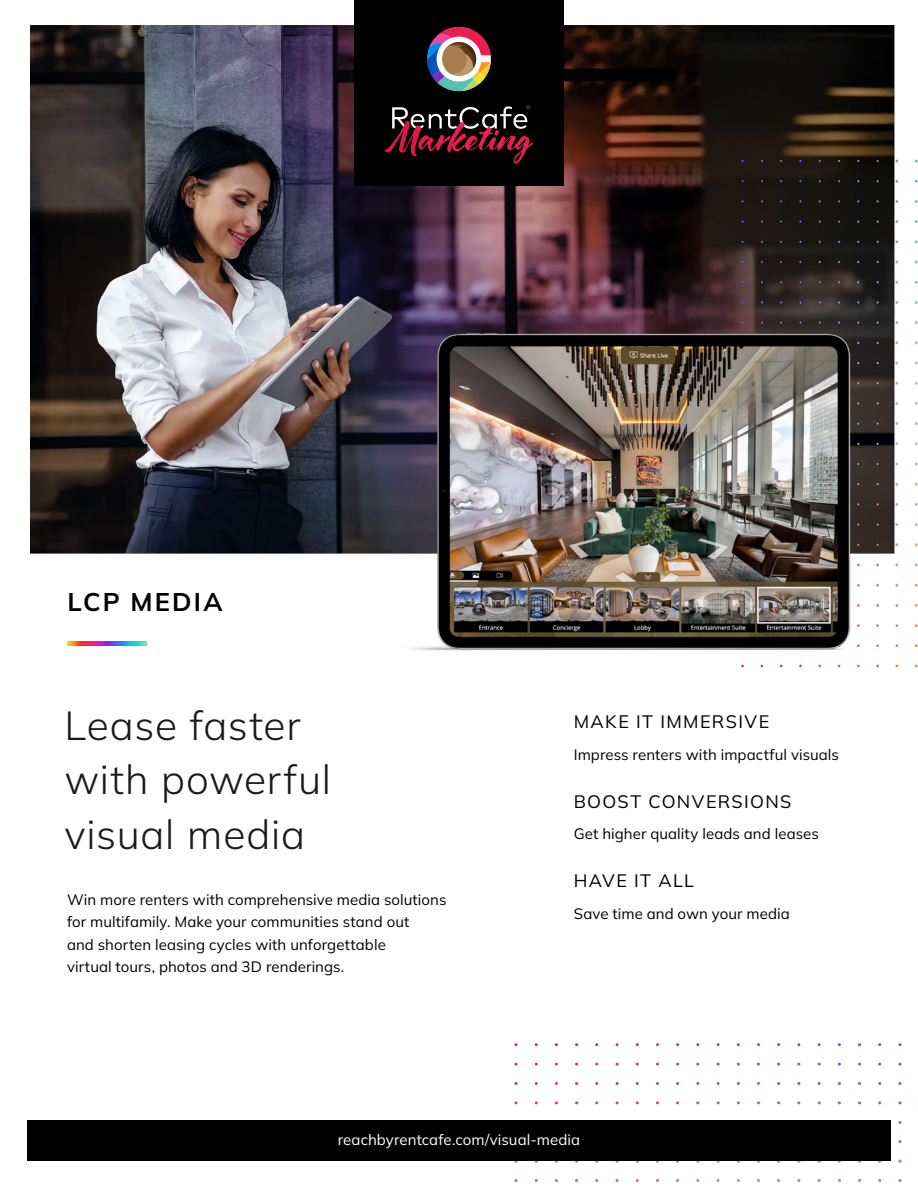
<style>
.page{position:relative;width:918px;height:1188px;background:#fff}
.page>*{position:absolute;margin:0;border:0;box-sizing:border-box;transform-origin:0 0}
.t1{font:300 40.5px/54.2px "Mulish";letter-spacing:.02em;color:#1a1a1a}
.t2{font:700 25.5px "Mulish";letter-spacing:.085em;color:#000}
.t3{font:18px "Mulish";letter-spacing:.08em;color:#000}
.t4{font:15px/22.5px "Mulish";letter-spacing:.005em;color:#000}
.t5{font:15px "Mulish";letter-spacing:.005em;color:#fff}
</style>
<div class="page">
<img style="left:27px;top:24px;width:868px;height:1097px">
<img style="left:504px;top:1029px;width:398px;height:153px">
<div style="left:354px;top:0;width:210px;height:186px;background:#000"></div>
<svg style="left:427px;top:27px;width:64px;height:64px"></svg>
<svg style="left:384px;top:105px;width:150px;height:59px"></svg>
<svg style="left:68px;top:641px;width:79px;height:5px"></svg>
<div style="left:27px;top:1121px;width:864px;height:40px;background:#000"></div>
<img style="left:726px;top:156px;width:192px;height:512px">
<img style="left:385px;top:282px;width:517px;height:428px">
<h2 class="t2" style="left:68px;top:584px;width:156px">LCP MEDIA</h2>
<h1 class="t1" style="left:64px;top:698px;width:268px">Lease faster with powerful visual media</h1>
<p class="t3" style="left:574px;top:710px;width:197px">MAKE IT IMMERSIVE</p>
<p class="t4" style="left:574px;top:743px;width:267px">Impress renters with impactful visuals</p>
<p class="t3" style="left:574px;top:789px;width:219px">BOOST CONVERSIONS</p>
<p class="t4" style="left:574px;top:822px;width:247px">Get higher quality leads and leases</p>
<p class="t3" style="left:574px;top:869px;width:122px">HAVE IT ALL</p>
<p class="t4" style="left:574px;top:902px;width:217px">Save time and own your media</p>
<p class="t4" style="left:67px;top:888px;width:381px">Win more renters with comprehensive media solutions for multifamily. Make your communities stand out<br>and shorten leasing cycles with unforgettable<br>virtual tours, photos and 3D renderings.</p>
<p class="t5" style="left:338px;top:1129px;width:244px">reachbyrentcafe.com/visual-media</p>
</div>
